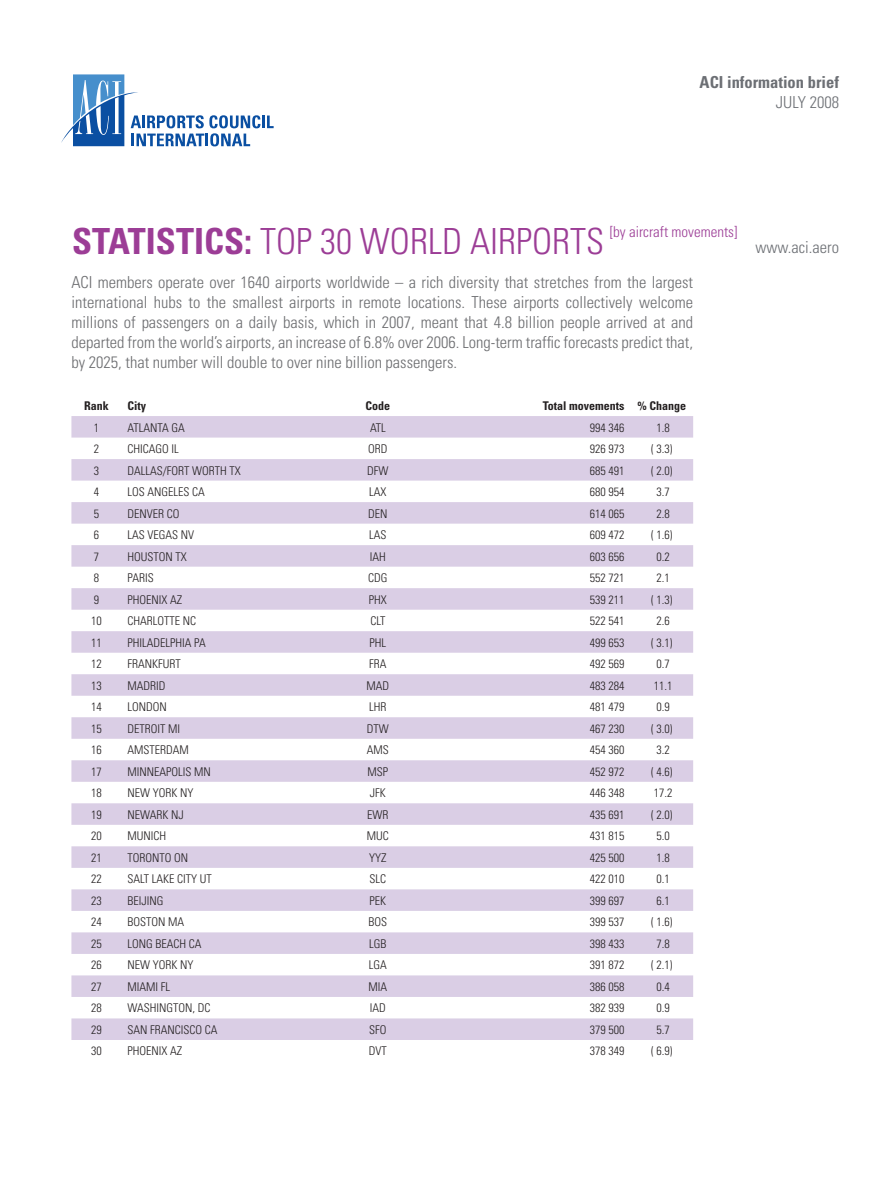
<style>
.page{position:relative;width:893px;height:1191px;background:#fff}
.page>*{position:absolute;margin:0;border:0;box-sizing:border-box;transform-origin:0 0}
.t1{font:300 condensed 36px "Univers";color:#9c3d96}
.t2{font:300 condensed 16.5px/19.8px "Univers";color:#6c6d70;text-align:justify}
.t3{font:300 condensed 16.5px "Univers";color:#6c6f74}
.t4{font:700 condensed 16.5px "Univers";color:#6c6f74}
.t5{font:300 condensed 15px "Univers";color:#9c3d96}
.t6{font:300 condensed 12px "Univers";color:#231f20}
.t7{font:700 condensed 12px "Univers";color:#231f20}
.s1{font-weight:700}
</style>
<div class="page">
<svg style="left:61px;top:74px;width:213px;height:72px"></svg>
<svg style="left:71px;top:416px;width:622px;height:624px"></svg>
<p class="t4" style="left:700px;top:72px;width:141px">ACI information brief</p>
<p class="t3" style="left:776px;top:92px;width:65px">JULY 2008</p>
<p class="t1" style="left:72px;top:220px;width:533px"><span class="s1">STATISTICS:</span> TOP 30 WORLD AIRPORTS</p>
<p class="t5" style="left:610px;top:222px;width:129px">[by aircraft movements]</p>
<p class="t3" style="left:755px;top:237px;width:85px">www.aci.aero</p>
<p class="t2" style="left:71px;top:273px;width:623px">ACI members operate over 1640 airports worldwide – a rich diversity that stretches from the largest international hubs to the smallest airports in remote locations. These airports collectively welcome millions of passengers on a daily basis, which in 2007, meant that 4.8 billion people arrived at and departed from the world’s airports, an increase of 6.8% over 2006. Long-term traffic forecasts predict that, by 2025, that number will double to over nine billion passengers.</p>
<p class="t7" style="left:84px;top:398px;width:26px">Rank</p>
<p class="t7" style="left:128px;top:398px;width:20px">City</p>
<p class="t7" style="left:366px;top:398px;width:26px">Code</p>
<p class="t7" style="left:543px;top:398px;width:83px">Total movements</p>
<p class="t7" style="left:637px;top:398px;width:50px">% Change</p>
<p class="t6" style="left:94px;top:420px;width:7px">1</p>
<p class="t6" style="left:128px;top:420px;width:59px">ATLANTA GA</p>
<p class="t6" style="left:370px;top:420px;width:17px">ATL</p>
<p class="t6" style="left:590px;top:420px;width:36px">994 346</p>
<p class="t6" style="left:656px;top:420px;width:15px">1.8</p>
<p class="t6" style="left:94px;top:441px;width:7px">2</p>
<p class="t6" style="left:128px;top:441px;width:53px">CHICAGO IL</p>
<p class="t6" style="left:368px;top:441px;width:21px">ORD</p>
<p class="t6" style="left:590px;top:441px;width:36px">926 973</p>
<p class="t6" style="left:651px;top:441px;width:23px">( 3.3)</p>
<p class="t6" style="left:94px;top:463px;width:7px">3</p>
<p class="t6" style="left:128px;top:463px;width:115px">DALLAS/FORT WORTH TX</p>
<p class="t6" style="left:367px;top:463px;width:23px">DFW</p>
<p class="t6" style="left:590px;top:463px;width:36px">685 491</p>
<p class="t6" style="left:651px;top:463px;width:23px">( 2.0)</p>
<p class="t6" style="left:94px;top:484px;width:7px">4</p>
<p class="t6" style="left:128px;top:484px;width:79px">LOS ANGELES CA</p>
<p class="t6" style="left:369px;top:484px;width:19px">LAX</p>
<p class="t6" style="left:590px;top:484px;width:36px">680 954</p>
<p class="t6" style="left:656px;top:484px;width:15px">3.7</p>
<p class="t6" style="left:94px;top:506px;width:7px">5</p>
<p class="t6" style="left:128px;top:506px;width:53px">DENVER CO</p>
<p class="t6" style="left:368px;top:506px;width:21px">DEN</p>
<p class="t6" style="left:590px;top:506px;width:36px">614 065</p>
<p class="t6" style="left:656px;top:506px;width:15px">2.8</p>
<p class="t6" style="left:94px;top:528px;width:7px">6</p>
<p class="t6" style="left:128px;top:528px;width:68px">LAS VEGAS NV</p>
<p class="t6" style="left:369px;top:528px;width:19px">LAS</p>
<p class="t6" style="left:590px;top:528px;width:36px">609 472</p>
<p class="t6" style="left:651px;top:528px;width:23px">( 1.6)</p>
<p class="t6" style="left:94px;top:549px;width:7px">7</p>
<p class="t6" style="left:128px;top:549px;width:61px">HOUSTON TX</p>
<p class="t6" style="left:370px;top:549px;width:18px">IAH</p>
<p class="t6" style="left:590px;top:549px;width:36px">603 656</p>
<p class="t6" style="left:656px;top:549px;width:15px">0.2</p>
<p class="t6" style="left:94px;top:571px;width:7px">8</p>
<p class="t6" style="left:128px;top:571px;width:28px">PARIS</p>
<p class="t6" style="left:368px;top:571px;width:21px">CDG</p>
<p class="t6" style="left:590px;top:571px;width:36px">552 721</p>
<p class="t6" style="left:656px;top:571px;width:15px">2.1</p>
<p class="t6" style="left:94px;top:592px;width:7px">9</p>
<p class="t6" style="left:128px;top:592px;width:56px">PHOENIX AZ</p>
<p class="t6" style="left:369px;top:592px;width:19px">PHX</p>
<p class="t6" style="left:590px;top:592px;width:36px">539 211</p>
<p class="t6" style="left:651px;top:592px;width:23px">( 1.3)</p>
<p class="t6" style="left:91px;top:614px;width:12px">10</p>
<p class="t6" style="left:128px;top:614px;width:70px">CHARLOTTE NC</p>
<p class="t6" style="left:370px;top:614px;width:17px">CLT</p>
<p class="t6" style="left:590px;top:614px;width:36px">522 541</p>
<p class="t6" style="left:656px;top:614px;width:15px">2.6</p>
<p class="t6" style="left:91px;top:635px;width:12px">11</p>
<p class="t6" style="left:128px;top:635px;width:80px">PHILADELPHIA PA</p>
<p class="t6" style="left:370px;top:635px;width:18px">PHL</p>
<p class="t6" style="left:590px;top:635px;width:36px">499 653</p>
<p class="t6" style="left:651px;top:635px;width:23px">( 3.1)</p>
<p class="t6" style="left:91px;top:657px;width:12px">12</p>
<p class="t6" style="left:128px;top:657px;width:55px">FRANKFURT</p>
<p class="t6" style="left:369px;top:657px;width:19px">FRA</p>
<p class="t6" style="left:590px;top:657px;width:36px">492 569</p>
<p class="t6" style="left:656px;top:657px;width:15px">0.7</p>
<p class="t6" style="left:91px;top:678px;width:12px">13</p>
<p class="t6" style="left:128px;top:678px;width:40px">MADRID</p>
<p class="t6" style="left:367px;top:678px;width:24px">MAD</p>
<p class="t6" style="left:590px;top:678px;width:36px">483 284</p>
<p class="t6" style="left:654px;top:678px;width:20px">11.1</p>
<p class="t6" style="left:91px;top:700px;width:12px">14</p>
<p class="t6" style="left:128px;top:700px;width:41px">LONDON</p>
<p class="t6" style="left:369px;top:700px;width:19px">LHR</p>
<p class="t6" style="left:590px;top:700px;width:36px">481 479</p>
<p class="t6" style="left:656px;top:700px;width:15px">0.9</p>
<p class="t6" style="left:91px;top:721px;width:12px">15</p>
<p class="t6" style="left:128px;top:721px;width:54px">DETROIT MI</p>
<p class="t6" style="left:367px;top:721px;width:23px">DTW</p>
<p class="t6" style="left:590px;top:721px;width:36px">467 230</p>
<p class="t6" style="left:651px;top:721px;width:23px">( 3.0)</p>
<p class="t6" style="left:91px;top:743px;width:12px">16</p>
<p class="t6" style="left:128px;top:743px;width:63px">AMSTERDAM</p>
<p class="t6" style="left:367px;top:743px;width:24px">AMS</p>
<p class="t6" style="left:590px;top:743px;width:36px">454 360</p>
<p class="t6" style="left:656px;top:743px;width:15px">3.2</p>
<p class="t6" style="left:91px;top:764px;width:12px">17</p>
<p class="t6" style="left:128px;top:764px;width:85px">MINNEAPOLIS MN</p>
<p class="t6" style="left:368px;top:764px;width:22px">MSP</p>
<p class="t6" style="left:590px;top:764px;width:36px">452 972</p>
<p class="t6" style="left:651px;top:764px;width:23px">( 4.6)</p>
<p class="t6" style="left:91px;top:786px;width:12px">18</p>
<p class="t6" style="left:128px;top:786px;width:67px">NEW YORK NY</p>
<p class="t6" style="left:370px;top:786px;width:17px">JFK</p>
<p class="t6" style="left:590px;top:786px;width:36px">446 348</p>
<p class="t6" style="left:654px;top:786px;width:20px">17.2</p>
<p class="t6" style="left:91px;top:807px;width:12px">19</p>
<p class="t6" style="left:128px;top:807px;width:58px">NEWARK NJ</p>
<p class="t6" style="left:367px;top:807px;width:23px">EWR</p>
<p class="t6" style="left:590px;top:807px;width:36px">435 691</p>
<p class="t6" style="left:651px;top:807px;width:23px">( 2.0)</p>
<p class="t6" style="left:91px;top:829px;width:12px">20</p>
<p class="t6" style="left:128px;top:829px;width:40px">MUNICH</p>
<p class="t6" style="left:367px;top:829px;width:24px">MUC</p>
<p class="t6" style="left:590px;top:829px;width:36px">431 815</p>
<p class="t6" style="left:656px;top:829px;width:15px">5.0</p>
<p class="t6" style="left:91px;top:850px;width:12px">21</p>
<p class="t6" style="left:128px;top:850px;width:62px">TORONTO ON</p>
<p class="t6" style="left:369px;top:850px;width:19px">YYZ</p>
<p class="t6" style="left:590px;top:850px;width:36px">425 500</p>
<p class="t6" style="left:656px;top:850px;width:15px">1.8</p>
<p class="t6" style="left:91px;top:872px;width:12px">22</p>
<p class="t6" style="left:128px;top:872px;width:86px">SALT LAKE CITY UT</p>
<p class="t6" style="left:370px;top:872px;width:18px">SLC</p>
<p class="t6" style="left:590px;top:872px;width:36px">422 010</p>
<p class="t6" style="left:656px;top:872px;width:15px">0.1</p>
<p class="t6" style="left:91px;top:893px;width:12px">23</p>
<p class="t6" style="left:128px;top:893px;width:37px">BEIJING</p>
<p class="t6" style="left:370px;top:893px;width:18px">PEK</p>
<p class="t6" style="left:590px;top:893px;width:36px">399 697</p>
<p class="t6" style="left:656px;top:893px;width:15px">6.1</p>
<p class="t6" style="left:91px;top:915px;width:12px">24</p>
<p class="t6" style="left:128px;top:915px;width:58px">BOSTON MA</p>
<p class="t6" style="left:369px;top:915px;width:20px">BOS</p>
<p class="t6" style="left:590px;top:915px;width:36px">399 537</p>
<p class="t6" style="left:651px;top:915px;width:23px">( 1.6)</p>
<p class="t6" style="left:91px;top:936px;width:12px">25</p>
<p class="t6" style="left:128px;top:936px;width:76px">LONG BEACH CA</p>
<p class="t6" style="left:369px;top:936px;width:19px">LGB</p>
<p class="t6" style="left:590px;top:936px;width:36px">398 433</p>
<p class="t6" style="left:656px;top:936px;width:15px">7.8</p>
<p class="t6" style="left:91px;top:958px;width:12px">26</p>
<p class="t6" style="left:128px;top:958px;width:67px">NEW YORK NY</p>
<p class="t6" style="left:369px;top:958px;width:20px">LGA</p>
<p class="t6" style="left:590px;top:958px;width:36px">391 872</p>
<p class="t6" style="left:651px;top:958px;width:23px">( 2.1)</p>
<p class="t6" style="left:91px;top:979px;width:12px">27</p>
<p class="t6" style="left:128px;top:979px;width:44px">MIAMI FL</p>
<p class="t6" style="left:369px;top:979px;width:20px">MIA</p>
<p class="t6" style="left:590px;top:979px;width:36px">386 058</p>
<p class="t6" style="left:656px;top:979px;width:15px">0.4</p>
<p class="t6" style="left:91px;top:1001px;width:12px">28</p>
<p class="t6" style="left:128px;top:1001px;width:84px">WASHINGTON, DC</p>
<p class="t6" style="left:370px;top:1001px;width:18px">IAD</p>
<p class="t6" style="left:590px;top:1001px;width:36px">382 939</p>
<p class="t6" style="left:656px;top:1001px;width:15px">0.9</p>
<p class="t6" style="left:91px;top:1022px;width:12px">29</p>
<p class="t6" style="left:128px;top:1022px;width:92px">SAN FRANCISCO CA</p>
<p class="t6" style="left:369px;top:1022px;width:19px">SFO</p>
<p class="t6" style="left:590px;top:1022px;width:36px">379 500</p>
<p class="t6" style="left:656px;top:1022px;width:15px">5.7</p>
<p class="t6" style="left:91px;top:1044px;width:12px">30</p>
<p class="t6" style="left:128px;top:1044px;width:56px">PHOENIX AZ</p>
<p class="t6" style="left:369px;top:1044px;width:19px">DVT</p>
<p class="t6" style="left:590px;top:1044px;width:36px">378 349</p>
<p class="t6" style="left:651px;top:1044px;width:23px">( 6.9)</p>
</div>
